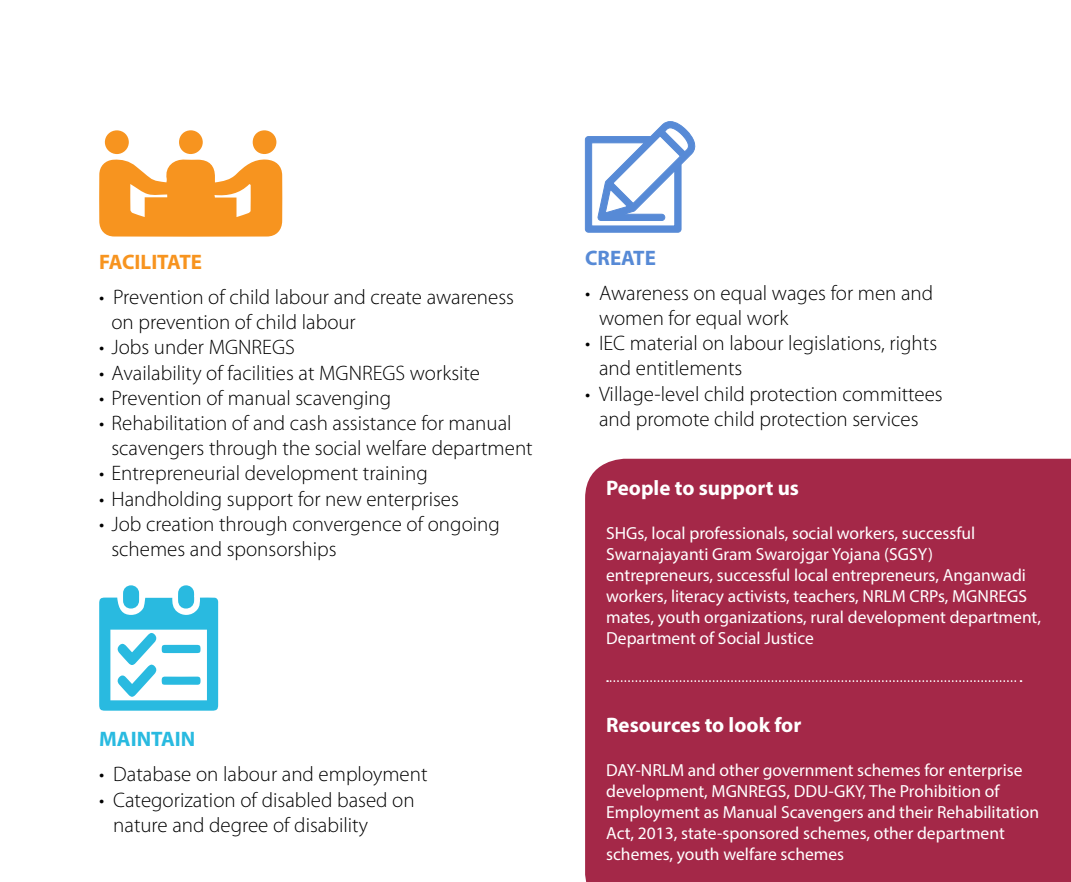
<style>
.page{position:relative;width:1071px;height:882px;background:#fff}
.page>*{position:absolute;margin:0;border:0;box-sizing:border-box;transform-origin:0 0}
.t1{font:300 21px/25.2px "Myriad Pro";color:#000}
.t2{font:700 21px "Myriad Pro";color:#fff}
.t3{font:700 21px "Myriad Pro";color:#f7941f}
.t4{font:700 21px "Myriad Pro";color:#29bae0}
.t5{font:700 21px "Myriad Pro";color:#578ad6}
.t6{font:17.5px/21px "Myriad Pro";color:#fff}
</style>
<div class="page">
<div style="left:585px;top:459px;width:486px;height:423px;background:#a42848"></div>
<svg style="left:607px;top:680px;width:415px;height:2px"></svg>
<svg style="left:585px;top:121px;width:111px;height:112px"></svg>
<div style="left:105px;top:130px;width:24px;height:24px;background:#f7941f;border-radius:50%"></div>
<div style="left:179px;top:130px;width:24px;height:24px;background:#f7941f;border-radius:50%"></div>
<div style="left:253px;top:130px;width:23px;height:24px;background:#f7941f;border-radius:50%"></div>
<svg style="left:99px;top:159px;width:183px;height:78px"></svg>
<svg style="left:99px;top:585px;width:119px;height:126px"></svg>
<p class="t3" style="left:99px;top:248px;width:104px">FACILITATE</p>
<p class="t1" style="left:111px;top:284px;width:404px;text-indent:-12px">• Prevention of child labour and create awareness on prevention of child labour</p>
<p class="t1" style="left:99px;top:335px;width:197px">• Jobs under MGNREGS</p>
<p class="t1" style="left:99px;top:360px;width:382px">• Availability of facilities at MGNREGS worksite</p>
<p class="t1" style="left:99px;top:385px;width:293px">• Prevention of manual scavenging</p>
<p class="t1" style="left:111px;top:410px;width:423px;text-indent:-12px">• Rehabilitation of and cash assistance for manual scavengers through the social welfare department</p>
<p class="t1" style="left:99px;top:461px;width:330px">• Entrepreneurial development training</p>
<p class="t1" style="left:99px;top:486px;width:361px">• Handholding support for new enterprises</p>
<p class="t1" style="left:111px;top:511px;width:390px;text-indent:-12px">• Job creation through convergence of ongoing schemes and sponsorships</p>
<p class="t4" style="left:99px;top:726px;width:98px">MAINTAIN</p>
<p class="t1" style="left:99px;top:762px;width:330px">• Database on labour and employment</p>
<p class="t1" style="left:113px;top:787px;width:303px;text-indent:-14px">• Categorization of disabled based on nature and degree of disability</p>
<p class="t5" style="left:585px;top:244px;width:72px">CREATE</p>
<p class="t1" style="left:599px;top:280px;width:336px;text-indent:-14px">• Awareness on equal wages for men and women for equal work</p>
<p class="t1" style="left:599px;top:330px;width:340px;text-indent:-14px">• IEC material on labour legislations, rights and entitlements</p>
<p class="t1" style="left:585px;top:381px;width:359px;text-align:center">• Village-level child protection committees and promote child protection services</p>
<p class="t2" style="left:606px;top:474px;width:194px">People to support us</p>
<p class="t6" style="left:606px;top:523px;width:436px">SHGs, local professionals, social workers, successful Swarnajayanti Gram Swarojgar Yojana (SGSY) entrepreneurs, successful local entrepreneurs, Anganwadi workers, literacy activists, teachers, NRLM CRPs, MGNREGS mates, youth organizations, rural development department, Department of Social Justice</p>
<p class="t2" style="left:606px;top:712px;width:197px">Resources to look for</p>
<p class="t6" style="left:606px;top:760px;width:434px">DAY-NRLM and other government schemes for enterprise development, MGNREGS, DDU-GKY, The Prohibition of Employment as Manual Scavengers and their Rehabilitation Act, 2013, state-sponsored schemes, other department schemes, youth welfare schemes</p>
</div>
